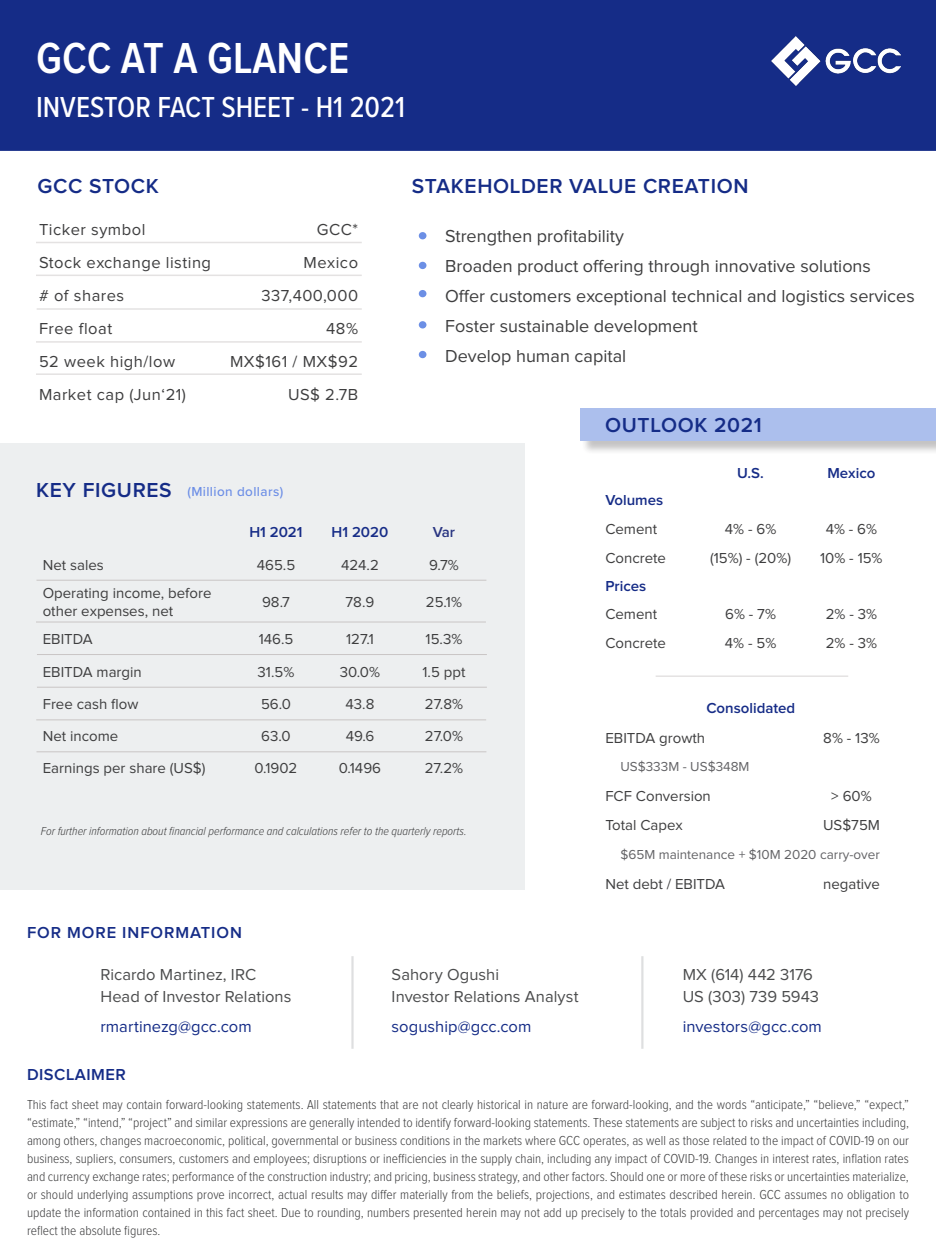
<style>
.page{position:relative;width:936px;height:1260px;background:#fff}
.page>*{position:absolute;margin:0;border:0;box-sizing:border-box;transform-origin:0 0}
.t1{font:600 45px "Proxima Nova Cond";color:#fff}
.t2{font:500 30px "Proxima Nova Cond";color:#fff}
.t3{font:600 21px "Proxima Nova";letter-spacing:.03em;color:#152c87}
.t4{font:18px/30px "Proxima Nova";color:#3e3e3f}
.t5{font:16.5px/33px "Proxima Nova";letter-spacing:.03em;color:#3e3e3f}
.t6{font:16.5px/22.5px "Proxima Nova";color:#4b4c4d}
.t7{font:16.5px "Proxima Nova";color:#152c87}
.t8{font:600 16.5px "Proxima Nova";letter-spacing:.05em;color:#152c87}
.t9{font:600 16.5px "Proxima Nova";letter-spacing:.03em;color:#152c87}
.t10{font:15px/18px "Proxima Nova";color:#3e3e3f}
.t11{font:600 15px "Proxima Nova";color:#162c87}
.t12{font:600 15px "Proxima Nova";color:#2a3682}
.t13{font:300 13.5px/18px "Proxima Nova Cond";color:#3e3e3f;text-align:justify}
.t14{font:13.5px "Proxima Nova";color:#636366}
.t15{font:500 13.5px "Proxima Nova";letter-spacing:.03em;color:#6c8ee6}
.t16{font:italic 300 12px "Proxima Nova Cond";color:#3e3e3f}
.s1{font-weight:600;font-size:21px;color:#152c87}
</style>
<div class="page">
<div style="left:581px;top:408px;width:355px;height:47px;background:#231f20;opacity:.3"></div>
<div style="left:580px;top:408px;width:356px;height:33px;background:#acbfed"></div>
<div style="left:419px;top:232px;width:7px;height:7px;background:#6c8fe5;border-radius:50%"></div>
<div style="left:419px;top:262px;width:7px;height:7px;background:#6c8fe5;border-radius:50%"></div>
<div style="left:419px;top:290px;width:7px;height:7px;background:#6c8fe5;border-radius:50%"></div>
<div style="left:419px;top:321px;width:7px;height:8px;background:#6c8fe5;border-radius:50%"></div>
<div style="left:419px;top:351px;width:7px;height:7px;background:#6c8fe5;border-radius:50%"></div>
<hr style="left:37px;top:308px;width:325px;height:2px;background:#c9c5c5">
<hr style="left:36px;top:242px;width:326px;height:1px;background:#c9c5c5">
<hr style="left:36px;top:275px;width:326px;height:1px;background:#c9c5c5">
<hr style="left:36px;top:341px;width:326px;height:2px;background:#c9c5c5">
<hr style="left:36px;top:373px;width:326px;height:2px;background:#c9c5c5">
<div style="left:0;top:443px;width:525px;height:446px;background:#edeff0"></div>
<svg style="left:402px;top:621px;width:84px;height:132px"></svg>
<hr style="left:36px;top:580px;width:450px;height:1px;background:#c9c5c5">
<hr style="left:37px;top:654px;width:450px;height:1px;background:#c9c5c5">
<hr style="left:37px;top:687px;width:450px;height:1px;background:#c9c5c5">
<hr style="left:36px;top:719px;width:450px;height:1px;background:#c9c5c5">
<hr style="left:36px;top:751px;width:450px;height:1px;background:#c9c5c5">
<hr style="left:36px;top:622px;width:450px;height:1px;background:#c9c5c5">
<hr style="left:351px;top:956px;width:3px;height:93px;background:#939698">
<hr style="left:641px;top:956px;width:3px;height:93px;background:#939698">
<div style="left:0;top:0;width:936px;height:151px;background:#152c87"></div>
<img style="left:772px;top:37px;width:128px;height:49px">
<hr style="left:656px;top:675px;width:192px;height:2px;background:#c9c5c5">
<h1 class="t1" style="left:36px;top:37px;width:315px">GCC AT A GLANCE</h1>
<h2 class="t2" style="left:36px;top:85px;width:371px">INVESTOR FACT SHEET - H1 2021</h2>
<h3 class="t3" style="left:38px;top:176px;width:123px">GCC STOCK</h3>
<h3 class="t3" style="left:412px;top:176px;width:338px">STAKEHOLDER VALUE CREATION</h3>
<p class="t5" style="left:39px;top:213px;width:174px">Ticker symbol<br>Stock exchange listing # of shares<br>Free float<br>52 week high/low<br>Market cap (Jun‘21)</p>
<p class="t5" style="left:230px;top:213px;width:130px;text-align:right">GCC*<br>Mexico<br>337,400,000<br>48%<br>MX$161 / MX$92<br>US$ 2.7B</p>
<h3 class="t4" style="left:445px;top:221px;width:471px">Strengthen profitability<br>Broaden product offering through innovative solutions Offer customers exceptional technical and logistics services Foster sustainable development<br>Develop human capital</h3>
<p class="t15" style="left:36px;top:481px;width:249px"><span class="s1">KEY FIGURES</span> (Million dollars)</p>
<p class="t11" style="left:249px;top:525px;width:55px">H1 2021</p>
<p class="t11" style="left:332px;top:525px;width:58px">H1 2020</p>
<p class="t12" style="left:433px;top:525px;width:24px">Var</p>
<p class="t10" style="left:43px;top:556px;width:63px">Net sales</p>
<p class="t10" style="left:257px;top:556px;width:40px">465.5</p>
<p class="t10" style="left:341px;top:556px;width:39px">424.2</p>
<p class="t10" style="left:429px;top:556px;width:31px">9.7%</p>
<p class="t10" style="left:43px;top:585px;width:170px">Operating income, before other expenses, net</p>
<p class="t10" style="left:262px;top:594px;width:29px">98.7</p>
<p class="t10" style="left:346px;top:594px;width:30px">78.9</p>
<p class="t10" style="left:426px;top:594px;width:38px">25.1%</p>
<p class="t10" style="left:43px;top:631px;width:51px">EBITDA</p>
<p class="t10" style="left:259px;top:631px;width:36px">146.5</p>
<p class="t10" style="left:346px;top:631px;width:29px">127.1</p>
<p class="t10" style="left:426px;top:631px;width:38px">15.3%</p>
<p class="t10" style="left:43px;top:663px;width:101px">EBITDA margin</p>
<p class="t10" style="left:258px;top:663px;width:38px">31.5%</p>
<p class="t10" style="left:340px;top:663px;width:42px">30.0%</p>
<p class="t10" style="left:423px;top:663px;width:44px">1.5 ppt</p>
<p class="t10" style="left:43px;top:696px;width:97px">Free cash flow</p>
<p class="t10" style="left:261px;top:696px;width:31px">56.0</p>
<p class="t10" style="left:346px;top:696px;width:30px">43.8</p>
<p class="t10" style="left:425px;top:696px;width:40px">27.8%</p>
<p class="t10" style="left:43px;top:728px;width:77px">Net income</p>
<p class="t10" style="left:261px;top:728px;width:31px">63.0</p>
<p class="t10" style="left:346px;top:728px;width:30px">49.6</p>
<p class="t10" style="left:425px;top:728px;width:40px">27.0%</p>
<p class="t10" style="left:43px;top:760px;width:164px">Earnings per share (US$)</p>
<p class="t10" style="left:255px;top:760px;width:44px">0.1902</p>
<p class="t10" style="left:339px;top:760px;width:44px">0.1496</p>
<p class="t10" style="left:425px;top:760px;width:40px">27.2%</p>
<p class="t16" style="left:41px;top:825px;width:427px">For further information about financial performance and calculations refer to the quarterly reports.</p>
<p class="t8" style="left:27px;top:925px;width:216px">FOR MORE INFORMATION</p>
<p class="t6" style="left:100px;top:964px;width:193px">Ricardo Martinez, IRC<br>Head of Investor Relations</p>
<p class="t7" style="left:100px;top:1019px;width:153px">rmartinezg@gcc.com</p>
<p class="t9" style="left:27px;top:1067px;width:100px">DISCLAIMER</p>
<p class="t6" style="left:392px;top:964px;width:189px">Sahory Ogushi<br>Investor Relations Analyst</p>
<p class="t7" style="left:392px;top:1019px;width:141px">soguship@gcc.com</p>
<h3 class="t3" style="left:605px;top:416px;width:158px">OUTLOOK 2021</h3>
<p class="t11" style="left:737px;top:467px;width:28px">U.S.</p>
<p class="t11" style="left:827px;top:467px;width:50px">Mexico</p>
<p class="t11" style="left:605px;top:494px;width:59px">Volumes</p>
<p class="t10" style="left:605px;top:520px;width:53px">Cement</p>
<p class="t10" style="left:725px;top:520px;width:53px">4% - 6%</p>
<p class="t10" style="left:826px;top:520px;width:53px">4% - 6%</p>
<p class="t10" style="left:605px;top:549px;width:62px">Concrete</p>
<p class="t10" style="left:710px;top:549px;width:83px">(15%) - (20%)</p>
<p class="t10" style="left:820px;top:549px;width:64px">10% - 15%</p>
<p class="t11" style="left:605px;top:579px;width:42px">Prices</p>
<p class="t10" style="left:605px;top:606px;width:53px">Cement</p>
<p class="t10" style="left:725px;top:606px;width:52px">6% - 7%</p>
<p class="t10" style="left:826px;top:606px;width:53px">2% - 3%</p>
<p class="t10" style="left:605px;top:635px;width:62px">Concrete</p>
<p class="t10" style="left:725px;top:635px;width:53px">4% - 5%</p>
<p class="t10" style="left:826px;top:635px;width:53px">2% - 3%</p>
<p class="t11" style="left:706px;top:701px;width:90px">Consolidated</p>
<p class="t10" style="left:605px;top:729px;width:101px">EBITDA growth</p>
<p class="t10" style="left:823px;top:729px;width:58px">8% - 13%</p>
<p class="t14" style="left:620px;top:761px;width:131px">US$333M - US$348M</p>
<p class="t10" style="left:605px;top:788px;width:107px">FCF Conversion</p>
<p class="t10" style="left:831px;top:788px;width:42px">&gt; 60%</p>
<p class="t10" style="left:605px;top:817px;width:79px">Total Capex</p>
<p class="t10" style="left:823px;top:817px;width:58px">US$75M</p>
<p class="t14" style="left:620px;top:848px;width:261px">$65M maintenance + $10M 2020 carry-over</p>
<p class="t10" style="left:605px;top:876px;width:121px">Net debt / EBITDA</p>
<p class="t10" style="left:823px;top:876px;width:58px">negative</p>
<p class="t6" style="left:683px;top:964px;width:138px">MX (614) 442 3176<br>US (303) 739 5943</p>
<p class="t7" style="left:683px;top:1019px;width:141px">investors@gcc.com</p>
<p class="t13" style="left:27px;top:1096px;width:884px">This fact sheet may contain forward-looking statements. All statements that are not clearly historical in nature are forward-looking, and the words “anticipate,” “believe,” “expect,” “estimate,” “intend,” “project” and similar expressions are generally intended to identify forward-looking statements. These statements are subject to risks and uncertainties including, among others, changes macroeconomic, political, governmental or business conditions in the markets where GCC operates, as well as those related to the impact of COVID-19 on our business, supliers, consumers, customers and employees; disruptions or inefficiencies in the supply chain, including any impact of COVID-19. Changes in interest rates, inflation rates and currency exchange rates; performance of the construction industry; and pricing, business strategy, and other factors. Should one or more of these risks or uncertainties materialize, or should underlying assumptions prove incorrect, actual results may differ materially from the beliefs, projections, and estimates described herein. GCC assumes no obligation to update the information contained in this fact sheet. Due to rounding, numbers presented herein may not add up precisely to the totals provided and percentages may not precisely reflect the absolute figures.</p>
</div>
